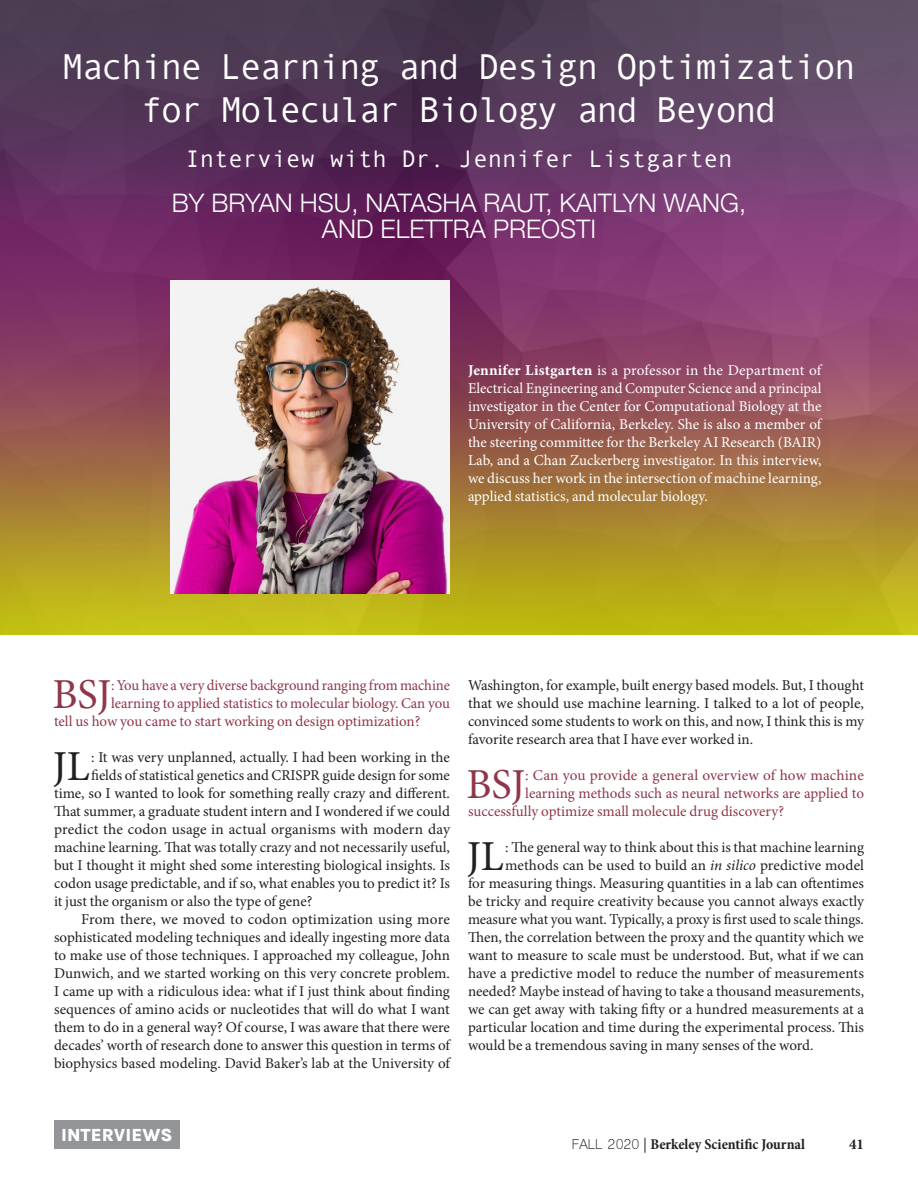
<style>
.page{position:relative;width:918px;height:1188px;background:#fff}
.page>*{position:absolute;margin:0;border:0;box-sizing:border-box;transform-origin:0 0}
.BodyTextJustified{font:42.75px "Minion Pro";letter-spacing:-.005em;color:#8f3749}
.BodyTextJustified-2{font:42.75px "Minion Pro";color:#231f20}
.t1{font:36px/43.2px "Andale Mono";letter-spacing:-.05em;color:#fff;text-align:center}
.t2{font:300 25.5px/25.5px "Helvetica Neue";color:#fff;text-align:center}
.t3{font:24px "Andale Mono";color:#fff}
.t4{font:800 18px "Karla";color:#fff}
.BodyTextJustified-3{font:15px/18px "Minion Pro";color:#231f20;text-align:justify}
.BodyTextJustified-4{font:15px/18px "Minion Pro";color:#fff;text-align:justify}
.BodyTextJustified-5{font:15px "Minion Pro";letter-spacing:-.005em;color:#8f3749}
.t5{font:700 condensed 15px "Minion Pro";color:#231f20}
.t6{font:700 15px "Minion Pro";color:#231f20}
.s1{font-weight:700}
.s2{font-style:italic}
.s3{font-family:"Shree Dev 0714";font-weight:400;font-stretch:normal;font-size:13.5px}
.s4{font-weight:400;font-stretch:normal}
</style>
<div class="page">
<img style="left:0;top:0;width:918px;height:634px">
<img style="left:171px;top:280px;width:279px;height:314px">
<div style="left:54px;top:1120px;width:126px;height:29px;background:#939598"></div>
<p class="t1" style="left:62px;top:44px;width:795px">Machine Learning and Design Optimization for Molecular Biology and Beyond</p>
<p class="t3" style="left:185px;top:143px;width:549px">Interview with Dr. Jennifer Listgarten</p>
<p class="t2" style="left:172px;top:188px;width:576px">BY BRYAN HSU, NATASHA RAUT, KAITLYN WANG,<br>AND ELETTRA PREOSTI</p>
<p class="BodyTextJustified-4" style="left:468px;top:361px;width:355px"><span class="s1">Jennifer Listgarten</span> is a professor in the Department of Electrical Engineering and Computer Science and a principal investigator in the Center for Computational Biology at the University of California, Berkeley. She is also a member of the steering committee for the Berkeley AI Research (BAIR)<br>Lab, and a Chan Zuckerberg investigator. In this interview, we discuss her work in the intersection of machine learning, applied statistics, and molecular biology.</p>
<p class="BodyTextJustified" style="left:52px;top:666px;width:60px">BSJ</p>
<p class="BodyTextJustified-5" style="left:111px;top:676px;width:340px">: You have a very diverse background ranging from machine</p>
<p class="BodyTextJustified-5" style="left:111px;top:694px;width:340px">learning to applied statistics to molecular biology. Can you</p>
<p class="BodyTextJustified-5" style="left:54px;top:712px;width:368px">tell us how you came to start working on design optimization?</p>
<p class="BodyTextJustified-2" style="left:53px;top:738px;width:39px">JL</p>
<p class="BodyTextJustified-3" style="left:91px;top:749px;width:360px">: It was very unplanned, actually. I had been working in the</p>
<p class="BodyTextJustified-3" style="left:91px;top:767px;width:360px">fields of statistical genetics and CRISPR guide design for some</p>
<p class="BodyTextJustified-3" style="left:54px;top:785px;width:398px">time, so I wanted to look for something really crazy and different.</p>
<p class="BodyTextJustified-3" style="left:54px;top:803px;width:397px">That summer, a graduate student intern and I wondered if we could</p>
<p class="BodyTextJustified-3" style="left:54px;top:821px;width:398px">predict the codon usage in actual organisms with modern day</p>
<p class="BodyTextJustified-3" style="left:54px;top:839px;width:397px">machine learning. That was totally crazy and not necessarily useful,</p>
<p class="BodyTextJustified-3" style="left:54px;top:857px;width:398px">but I thought it might shed some interesting biological insights. Is</p>
<p class="BodyTextJustified-3" style="left:54px;top:875px;width:398px">codon usage predictable, and if so, what enables you to predict it? Is</p>
<p class="BodyTextJustified-3" style="left:54px;top:893px;width:260px">it just the organism or also the type of gene?</p>
<p class="BodyTextJustified-3" style="left:54px;top:911px;width:398px;text-indent:27px">From there, we moved to codon optimization using more sophisticated modeling techniques and ideally ingesting more data to make use of those techniques. I approached my colleague, John Dunwich, and we started working on this very concrete problem.<br>I came up with a ridiculous idea: what if I just think about finding sequences of amino acids or nucleotides that will do what I want them to do in a general way? Of course, I was aware that there were decades’ worth of research done to answer this question in terms of biophysics based modeling. David Baker’s lab at the University of</p>
<p class="BodyTextJustified-3" style="left:468px;top:677px;width:398px">Washington, for example, built energy based models. But, I thought that we should use machine learning. I talked to a lot of people, convinced some students to work on this, and now, I think this is my favorite research area that I have ever worked in.</p>
<p class="BodyTextJustified" style="left:466px;top:756px;width:60px">BSJ</p>
<p class="BodyTextJustified-5" style="left:525px;top:766px;width:340px">: Can you provide a general overview of how machine</p>
<p class="BodyTextJustified-5" style="left:525px;top:784px;width:340px">learning methods such as neural networks are applied to</p>
<p class="BodyTextJustified-5" style="left:468px;top:802px;width:318px">successfully optimize small molecule drug discovery?</p>
<p class="BodyTextJustified-2" style="left:467px;top:828px;width:39px">JL</p>
<p class="BodyTextJustified-3" style="left:505px;top:839px;width:360px">: The general way to think about this is that machine learning</p>
<p class="BodyTextJustified-3" style="left:505px;top:857px;width:360px">methods can be used to build an <span class="s2">in silico</span> predictive model</p>
<p class="BodyTextJustified-3" style="left:468px;top:875px;width:398px">for measuring things. Measuring quantities in a lab can oftentimes</p>
<p class="BodyTextJustified-3" style="left:468px;top:893px;width:398px">be tricky and require creativity because you cannot always exactly</p>
<p class="BodyTextJustified-3" style="left:468px;top:911px;width:397px">measure what you want. Typically, a proxy is first used to scale things.</p>
<p class="BodyTextJustified-3" style="left:468px;top:929px;width:397px">Then, the correlation between the proxy and the quantity which we</p>
<p class="BodyTextJustified-3" style="left:468px;top:947px;width:398px">want to measure to scale must be understood. But, what if we can</p>
<p class="BodyTextJustified-3" style="left:468px;top:965px;width:397px">have a predictive model to reduce the number of measurements</p>
<p class="BodyTextJustified-3" style="left:468px;top:983px;width:398px">needed? Maybe instead of having to take a thousand measurements,</p>
<p class="BodyTextJustified-3" style="left:468px;top:1001px;width:398px">we can get away with taking fifty or a hundred measurements at a</p>
<p class="BodyTextJustified-3" style="left:468px;top:1019px;width:397px">particular location and time during the experimental process. This</p>
<p class="BodyTextJustified-3" style="left:468px;top:1037px;width:347px">would be a tremendous saving in many senses of the word.</p>
<p class="t4" style="left:61px;top:1123px;width:113px">INTERVIEWS</p>
<p class="t5" style="left:572px;top:1133px;width:235px"><span class="s3">FALL 2020</span> <span class="s4">|</span> Berkeley Scientific Journal</p>
<p class="t6" style="left:849px;top:1133px;width:16px">41</p>
</div>
